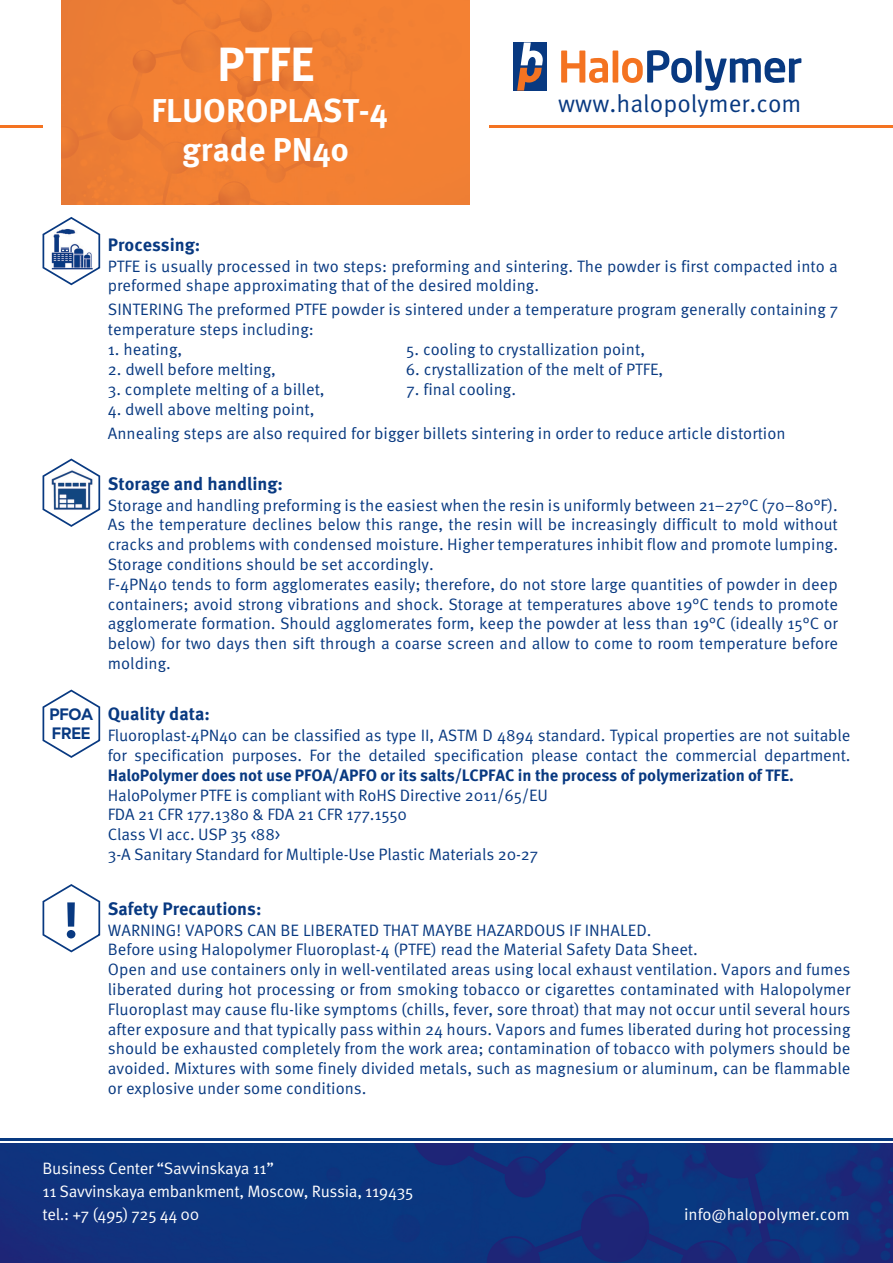
<style>
.page{position:relative;width:893px;height:1263px;background:#fff}
.page>*{position:absolute;margin:0;border:0;box-sizing:border-box;transform-origin:0 0}
.t1{font:700 51.15px "Gramatika";color:#083981}
.t2{font:700 48px "Meta Pro";color:#fff}
.t3{font:700 33px/39.6px "Meta Pro";color:#fff;text-align:center}
.t4{font:24.6px "Meta Pro";color:#083981}
.t5{font:700 18px "Meta Pro";color:#083981}
.t6{font:16.5px/19.8px "Meta Pro";color:#083981}
.t7{font:16.5px/23.4px "Meta Pro";letter-spacing:-.02em;color:#fff}
.t8{font:700 16.5px "Meta Pro";letter-spacing:-.01em;color:#083981}
.t9{font:700 16.5px/19.5px "Gramatika";letter-spacing:-.02em;color:#083981}
</style>
<div class="page">
<hr style="left:0;top:1138px;width:893px;height:3px;background:#083981">
<img style="left:0;top:1143px;width:893px;height:120px">
<hr style="left:489px;top:125px;width:404px;height:2px;background:#f47321">
<hr style="left:0;top:125px;width:43px;height:2px;background:#f47321">
<img style="left:62px;top:0;width:408px;height:204px">
<div style="left:513px;top:43px;width:34px;height:48px;background:#083981"></div>
<svg style="left:517px;top:43px;width:26px;height:48px"></svg>
<svg style="left:561px;top:51px;width:47px;height:32px"></svg>
<div style="left:613px;top:51px;width:5px;height:32px;background:#f47321"></div>
<svg style="left:622px;top:50px;width:70px;height:33px"></svg>
<div style="left:696px;top:51px;width:5px;height:32px;background:#083981"></div>
<svg style="left:705px;top:58px;width:96px;height:33px"></svg>
<svg style="left:43px;top:458px;width:57px;height:69px"></svg>
<svg style="left:43px;top:217px;width:57px;height:68px"></svg>
<svg style="left:43px;top:884px;width:57px;height:68px"></svg>
<svg style="left:43px;top:689px;width:57px;height:69px"></svg>
<h2 class="t2" style="left:217px;top:34px;width:99px">PTFE</h2>
<h3 class="t3" style="left:152px;top:92px;width:238px">FLUOROPLAST-4 grade PN40</h3>
<p class="t5" style="left:108px;top:233px;width:94px">Processing:</p>
<h3 class="t4" style="left:558px;top:88px;width:245px">www.halopolymer.com</h3>
<p class="t6" style="left:108px;top:256px;width:731px">PTFE is usually processed in two steps: preforming and sintering. The powder is first compacted into a preformed shape approximating that of the desired molding.</p>
<p class="t6" style="left:108px;top:300px;width:732px">SINTERING The preformed PTFE powder is sintered under a temperature program generally containing 7 temperature steps including:</p>
<p class="t6" style="left:108px;top:340px;width:76px">1. heating,</p>
<p class="t6" style="left:406px;top:340px;width:240px">5. cooling to crystallization point,</p>
<p class="t6" style="left:108px;top:360px;width:170px">2. dwell before melting,</p>
<p class="t6" style="left:406px;top:360px;width:259px">6. crystallization of the melt of PTFE,</p>
<p class="t6" style="left:108px;top:380px;width:218px">3. complete melting of a billet,</p>
<p class="t6" style="left:406px;top:380px;width:111px">7. final cooling.</p>
<p class="t6" style="left:108px;top:397px;width:679px;line-height:24px">4. dwell above melting point,<br>Annealing steps are also required for bigger billets sintering in order to reduce article distortion</p>
<p class="t5" style="left:108px;top:472px;width:177px">Storage and handling:</p>
<p class="t9" style="left:50px;top:705px;width:45px">PFOA<br>FREE</p>
<p class="t6" style="left:108px;top:495px;width:732px">Storage and handling preforming is the easiest when the resin is uniformly between 21–27°C (70–80°F).<br>As the temperature declines below this range, the resin will be increasingly difficult to mold without cracks and problems with condensed moisture. Higher temperatures inhibit flow and promote lumping.<br>Storage conditions should be set accordingly.<br>F-4PN40 tends to form agglomerates easily; therefore, do not store large quantities of powder in deep containers; avoid strong vibrations and shock. Storage at temperatures above 19°C tends to promote agglomerate formation. Should agglomerates form, keep the powder at less than 19°C (ideally 15°C or below) for two days then sift through a coarse screen and allow to come to room temperature before molding.</p>
<p class="t5" style="left:108px;top:702px;width:104px">Quality data:</p>
<p class="t6" style="left:108px;top:726px;width:744px">Fluoroplast-4PN40 can be classified as type II, ASTM D 4894 standard. Typical properties are not suitable for specification purposes. For the detailed specification please contact the commercial department.</p>
<p class="t8" style="left:108px;top:764px;width:687px">HaloPolymer does not use PFOA/APFO or its salts/LCPFAC in the process of polymerization of TFE.</p>
<p class="t6" style="left:108px;top:785px;width:442px">HaloPolymer PTFE is compliant with RoHS Directive 2011/65/EU FDA 21 CFR 177.1380 &amp; FDA 21 CFR 177.1550<br>Class VI acc. USP 35 &lt;88&gt;<br>3-A Sanitary Standard for Multiple-Use Plastic Materials 20-27</p>
<h1 class="t1" style="left:63px;top:883px;width:17px">!</h1>
<p class="t5" style="left:108px;top:897px;width:155px">Safety Precautions:</p>
<p class="t6" style="left:108px;top:920px;width:744px">WARNING! VAPORS CAN BE LIBERATED THAT MAYBE HAZARDOUS IF INHALED.<br>Before using Halopolymer Fluoroplast-4 (PTFE) read the Material Safety Data Sheet.<br>Open and use containers only in well-ventilated areas using local exhaust ventilation. Vapors and fumes liberated during hot processing or from smoking tobacco or cigarettes contaminated with Halopolymer Fluoroplast may cause flu-like symptoms (chills, fever, sore throat) that may not occur until several hours after exposure and that typically pass within 24 hours. Vapors and fumes liberated during hot processing should be exhausted completely from the work area; contamination of tobacco with polymers should be avoided. Mixtures with some finely divided metals, such as magnesium or aluminum, can be flammable or explosive under some conditions.</p>
<p class="t7" style="left:43px;top:1157px;width:372px">Business Center “Savvinskaya 11”<br>11 Savvinskaya embankment, Moscow, Russia, 119435 tel.: +7 (495) 725 44 00</p>
<p class="t7" style="left:684px;top:1203px;width:167px">info@halopolymer.com</p>
</div>
